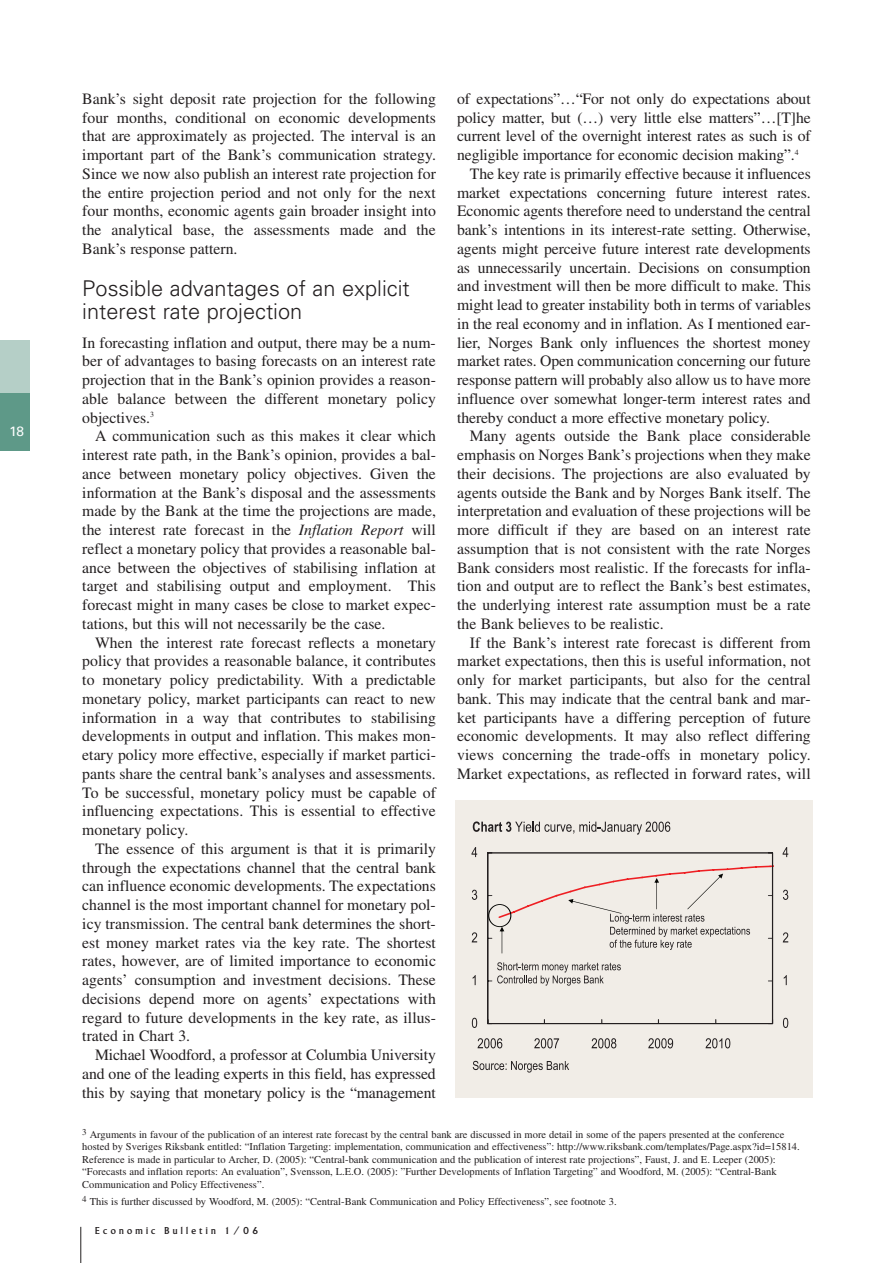
<style>
.page{position:relative;width:893px;height:1263px;background:#fff}
.page>*{position:absolute;margin:0;border:0;box-sizing:border-box;transform-origin:0 0}
.t1{font:300 21.75px/23.2px "Univers";color:#231f20}
.t2{font:15.75px/18.8px "Times";color:#231f20;text-align:justify}
.t3{font:13.5px "Univers";color:#fff}
.t4{font:10.95px "Arial Narrow";color:#231f20}
.t5{font:10.5px/12.6px "Times";color:#231f20}
.t6{font:10.5px "Albertus";letter-spacing:.31em;color:#231f20}
.s1{font-style:italic}
</style>
<div class="page">
<hr style="left:80px;top:1227px;width:1px;height:36px;background:#231f20">
<div style="left:0;top:340px;width:30px;height:111px;background:#b5cfc7"></div>
<div style="left:0;top:393px;width:30px;height:58px;background:#5e9988"></div>
<div style="left:455px;top:800px;width:357px;height:298px;background:#f1ede7"></div>
<svg style="left:473px;top:821px;width:197px;height:14px"></svg>
<hr style="left:487px;top:853px;width:1px;height:171px;background:#231f20">
<hr style="left:488px;top:1023px;width:284px;height:1px;background:#231f20">
<hr style="left:488px;top:853px;width:284px;height:1px;background:#231f20">
<hr style="left:772px;top:853px;width:1px;height:171px;background:#231f20">
<svg style="left:472px;top:1018px;width:5px;height:10px"></svg>
<svg style="left:473px;top:975px;width:3px;height:10px"></svg>
<svg style="left:472px;top:932px;width:5px;height:10px"></svg>
<svg style="left:472px;top:890px;width:5px;height:10px"></svg>
<svg style="left:471px;top:847px;width:6px;height:10px"></svg>
<svg style="left:478px;top:1038px;width:24px;height:10px"></svg>
<svg style="left:534px;top:1038px;width:25px;height:10px"></svg>
<svg style="left:592px;top:1038px;width:24px;height:10px"></svg>
<svg style="left:648px;top:1038px;width:25px;height:10px"></svg>
<svg style="left:706px;top:1038px;width:24px;height:10px"></svg>
<svg style="left:783px;top:1018px;width:5px;height:10px"></svg>
<svg style="left:784px;top:975px;width:3px;height:10px"></svg>
<svg style="left:783px;top:932px;width:5px;height:10px"></svg>
<svg style="left:783px;top:890px;width:5px;height:10px"></svg>
<svg style="left:783px;top:847px;width:5px;height:10px"></svg>
<svg style="left:488px;top:962px;width:133px;height:24px"></svg>
<svg style="left:488px;top:864px;width:286px;height:89px"></svg>
<svg style="left:473px;top:1061px;width:96px;height:11px"></svg>
<p class="t3" style="left:9px;top:427px;width:17px">18</p>
<p class="t2" style="left:82px;top:91px;width:355px">Bank’s sight deposit rate projection for the following four months, conditional on economic developments that are approximately as projected. The interval is an important part of the Bank’s communication strategy.<br>Since we now also publish an interest rate projection for the entire projection period and not only for the next four months, economic agents gain broader insight into the analytical base, the assessments made and the Bank’s response pattern.</p>
<h1 class="t1" style="left:82px;top:278px;width:329px">Possible advantages of an explicit interest rate projection</h1>
<p class="t2" style="left:82px;top:334px;width:355px">In forecasting inflation and output, there may be a num&shy;ber of advantages to basing forecasts on an interest rate projection that in the Bank’s opinion provides a reason&shy;able balance between the different monetary policy objectives.<sup>3</sup></p>
<p class="t2" style="left:82px;top:428px;width:355px;text-indent:13px">A communication such as this makes it clear which interest rate path, in the Bank’s opinion, provides a bal&shy;ance between monetary policy objectives. Given the information at the Bank’s disposal and the assessments made by the Bank at the time the projections are made, the interest rate forecast in the <span class="s1">Inflation Report</span> will reflect a monetary policy that provides a reasonable bal&shy;ance between the objectives of stabilising inflation at target and stabilising output and employment. This forecast might in many cases be close to market expec&shy;tations, but this will not necessarily be the case.</p>
<p class="t2" style="left:82px;top:634px;width:355px;text-indent:13px">When the interest rate forecast reflects a monetary policy that provides a reasonable balance, it contributes to monetary policy predictability. With a predictable monetary policy, market participants can react to new information in a way that contributes to stabilising developments in output and inflation. This makes mon&shy;etary policy more effective, especially if market partici&shy;pants share the central bank’s analyses and assessments.<br>To be successful, monetary policy must be capable of influencing expectations. This is essential to effective monetary policy.</p>
<p class="t2" style="left:82px;top:841px;width:355px;text-indent:13px">The essence of this argument is that it is primarily through the expectations channel that the central bank can influence economic developments. The expectations channel is the most important channel for monetary pol&shy;icy transmission. The central bank determines the short&shy;est money market rates via the key rate. The shortest rates, however, are of limited importance to economic agents’ consumption and investment decisions. These decisions depend more on agents’ expectations with regard to future developments in the key rate, as illus&shy;trated in Chart 3.</p>
<p class="t2" style="left:82px;top:1047px;width:355px;text-indent:13px">Michael Woodford, a professor at Columbia University and one of the leading experts in this field, has expressed this by saying that monetary policy is the “management</p>
<p class="t2" style="left:457px;top:91px;width:355px">of expectations”…“For not only do expectations about</p>
<p class="t2" style="left:457px;top:109px;width:355px">policy matter, but (…) very little else matters”…[T]he</p>
<p class="t2" style="left:457px;top:128px;width:355px">current level of the overnight interest rates as such is of</p>
<p class="t2" style="left:457px;top:147px;width:343px">negligible importance for economic decision making”.<sup>4</sup></p>
<p class="t2" style="left:470px;top:166px;width:342px">The key rate is primarily effective because it influences</p>
<p class="t2" style="left:457px;top:184px;width:355px">market expectations concerning future interest rates.</p>
<p class="t2" style="left:457px;top:203px;width:355px">Economic agents therefore need to understand the central</p>
<p class="t2" style="left:457px;top:222px;width:355px">bank’s intentions in its interest-rate setting. Otherwise,</p>
<p class="t2" style="left:457px;top:241px;width:355px">agents might perceive future interest rate developments</p>
<p class="t2" style="left:457px;top:259px;width:355px">as unnecessarily uncertain. Decisions on consumption</p>
<p class="t2" style="left:457px;top:278px;width:355px">and investment will then be more difficult to make. This</p>
<p class="t2" style="left:457px;top:297px;width:355px">might lead to greater instability both in terms of variables</p>
<p class="t2" style="left:457px;top:316px;width:355px">in the real economy and in inflation. As I mentioned ear-</p>
<p class="t2" style="left:457px;top:334px;width:355px">lier, Norges Bank only influences the shortest money</p>
<p class="t2" style="left:457px;top:353px;width:355px">market rates. Open communication concerning our future</p>
<p class="t2" style="left:457px;top:372px;width:355px">response pattern will probably also allow us to have more</p>
<p class="t2" style="left:457px;top:391px;width:355px">influence over somewhat longer-term interest rates and</p>
<p class="t2" style="left:457px;top:409px;width:314px">thereby conduct a more effective monetary policy.</p>
<p class="t2" style="left:470px;top:428px;width:342px">Many agents outside the Bank place considerable</p>
<p class="t2" style="left:457px;top:447px;width:355px">emphasis on Norges Bank’s projections when they make</p>
<p class="t2" style="left:457px;top:466px;width:355px">their decisions. The projections are also evaluated by</p>
<p class="t2" style="left:457px;top:484px;width:355px">agents outside the Bank and by Norges Bank itself. The</p>
<p class="t2" style="left:457px;top:503px;width:355px">interpretation and evaluation of these projections will be</p>
<p class="t2" style="left:457px;top:522px;width:355px">more difficult if they are based on an interest rate</p>
<p class="t2" style="left:457px;top:541px;width:355px">assumption that is not consistent with the rate Norges</p>
<p class="t2" style="left:457px;top:559px;width:355px">Bank considers most realistic. If the forecasts for infla-</p>
<p class="t2" style="left:457px;top:578px;width:355px">tion and output are to reflect the Bank’s best estimates,</p>
<p class="t2" style="left:457px;top:597px;width:355px">the underlying interest rate assumption must be a rate</p>
<p class="t2" style="left:457px;top:616px;width:208px">the Bank believes to be realistic.</p>
<p class="t2" style="left:470px;top:634px;width:342px">If the Bank’s interest rate forecast is different from</p>
<p class="t2" style="left:457px;top:653px;width:355px">market expectations, then this is useful information, not</p>
<p class="t2" style="left:457px;top:672px;width:355px">only for market participants, but also for the central</p>
<p class="t2" style="left:457px;top:691px;width:355px">bank. This may indicate that the central bank and mar-</p>
<p class="t2" style="left:457px;top:709px;width:355px">ket participants have a differing perception of future</p>
<p class="t2" style="left:457px;top:728px;width:355px">economic developments. It may also reflect differing</p>
<p class="t2" style="left:457px;top:747px;width:355px">views concerning the trade-offs in monetary policy.</p>
<p class="t2" style="left:457px;top:766px;width:355px">Market expectations, as reflected in forward rates, will</p>
<p class="t4" style="left:680px;top:911px;width:10px">tr</p>
<p class="t5" style="left:82px;top:1129px;width:719px"><sup>3</sup> Arguments in favour of the publication of an interest rate forecast by the central bank are discussed in more detail in some of the papers presented at the conference hosted by Sveriges Riksbank entitled: “Inflation Targeting: implementation, communication and effectiveness”: http://www.riksbank.com/templates/Page.aspx?id=15814.<br>Reference is made in particular to Archer, D. (2005): “Central-bank communication and the publication of interest rate projections”, Faust, J. and E. Leeper (2005): “Forecasts and inflation reports: An evaluation”, Svensson, L.E.O. (2005): ”Further Developments of Inflation Targeting” and Woodford, M. (2005): “Central-Bank Communication and Policy Effectiveness”.</p>
<p class="t5" style="left:82px;top:1196px;width:536px"><sup>4</sup> This is further discussed by Woodford, M. (2005): “Central-Bank Communication and Policy Effectiveness”, see footnote 3.</p>
<p class="t6" style="left:95px;top:1227px;width:165px">Economic Bulletin 1/06</p>
</div>
